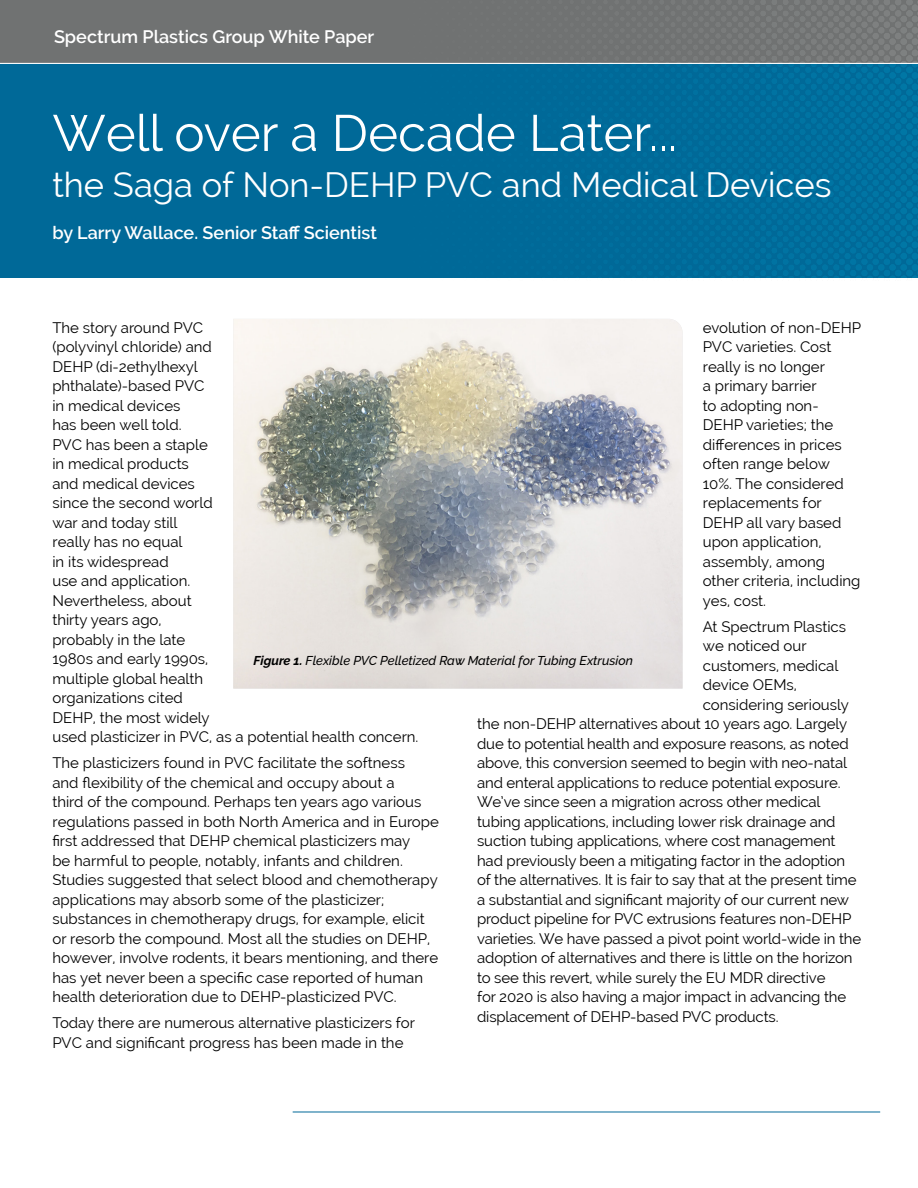
<style>
.page{position:relative;width:918px;height:1188px;background:#fff}
.page>*{position:absolute;margin:0;border:0;box-sizing:border-box;transform-origin:0 0}
.Page_Title{font:51px "Raleway";color:#fff}
.Page_Title-2{font:34.5px "Raleway";color:#fff}
.Page_Title-3{font:600 18px "Raleway";color:#fff}
.Body_copy{font:15px/19.5px "Raleway";color:#000}
.Body_copy-2{font:italic 500 12.75px "Raleway";color:#000}
.s1{font-weight:700}
</style>
<div class="page">
<hr style="left:293px;top:1112px;width:587px;height:1px;background:#006998">
<div style="left:0;top:57px;width:918px;height:221px;background:#006998"></div>
<div style="left:0;top:0;width:918px;height:63px;background:#707272"></div>
<hr style="left:0;top:63px;width:918px;height:1px;background:#fff">
<img style="left:341px;top:0;width:577px;height:278px">
<img style="left:233px;top:319px;width:450px;height:370px">
<p class="Page_Title-3" style="left:54px;top:27px;width:322px">Spectrum Plastics Group White Paper</p>
<p class="Page_Title" style="left:52px;top:103px;width:627px">Well over a Decade Later...</p>
<p class="Page_Title-2" style="left:52px;top:165px;width:781px">the Saga of Non-DEHP PVC and Medical Devices</p>
<p class="Page_Title-3" style="left:52px;top:223px;width:326px">by Larry Wallace. Senior Staff Scientist</p>
<p class="Body_copy" style="left:703px;top:318px;width:160px">evolution of non-DEHP<br>PVC varieties. Cost really is no longer<br>a primary barrier<br>to adopting non-<br>DEHP varieties; the differences in prices often range below<br>10%. The considered replacements for<br>DEHP all vary based upon application, assembly, among other criteria, including yes, cost.</p>
<p class="Body_copy" style="left:703px;top:617px;width:145px">At Spectrum Plastics</p>
<p class="Body_copy" style="left:703px;top:636px;width:105px">we noticed our</p>
<p class="Body_copy" style="left:703px;top:656px;width:137px">customers, medical</p>
<p class="Body_copy" style="left:703px;top:675px;width:96px">device OEMs,</p>
<p class="Body_copy" style="left:703px;top:695px;width:148px">considering seriously</p>
<p class="Body_copy" style="left:477px;top:714px;width:372px">the non-DEHP alternatives about 10 years ago. Largely</p>
<p class="Body_copy" style="left:477px;top:734px;width:373px">due to potential health and exposure reasons, as noted</p>
<p class="Body_copy" style="left:477px;top:753px;width:372px">above, this conversion seemed to begin with neo-natal</p>
<p class="Body_copy" style="left:477px;top:773px;width:365px">and enteral applications to reduce potential exposure.</p>
<p class="Body_copy" style="left:477px;top:792px;width:345px">We’ve since seen a migration across other medical</p>
<p class="Body_copy" style="left:477px;top:812px;width:360px">tubing applications, including lower risk drainage and</p>
<p class="Body_copy" style="left:477px;top:831px;width:360px">suction tubing applications, where cost management</p>
<p class="Body_copy" style="left:477px;top:851px;width:370px">had previously been a mitigating factor in the adoption</p>
<p class="Body_copy" style="left:477px;top:870px;width:381px">of the alternatives. It is fair to say that at the present time</p>
<p class="Body_copy" style="left:477px;top:890px;width:374px">a substantial and significant majority of our current new</p>
<p class="Body_copy" style="left:477px;top:909px;width:376px">product pipeline for PVC extrusions features non-DEHP</p>
<p class="Body_copy" style="left:477px;top:929px;width:386px">varieties. We have passed a pivot point world-wide in the</p>
<p class="Body_copy" style="left:477px;top:948px;width:377px">adoption of alternatives and there is little on the horizon</p>
<p class="Body_copy" style="left:477px;top:968px;width:350px">to see this revert, while surely the EU MDR directive</p>
<p class="Body_copy" style="left:477px;top:987px;width:371px">for 2020 is also having a major impact in advancing the</p>
<p class="Body_copy" style="left:477px;top:1007px;width:303px">displacement of DEHP-based PVC products.</p>
<p class="Body_copy" style="left:52px;top:318px;width:368px">The story around PVC<br>(polyvinyl chloride) and<br>DEHP (di-2ethylhexyl<br>phthalate)-based PVC<br>in medical devices<br>has been well told.<br>PVC has been a staple<br>in medical products<br>and medical devices<br>since the second world<br>war and today still<br>really has no equal<br>in its widespread<br>use and application.<br>Nevertheless, about<br>thirty years ago,<br>probably in the late<br>1980s and early 1990s,<br>multiple global health<br>organizations cited<br>DEHP, the most widely<br>used plasticizer in PVC, as a potential health concern.</p>
<p class="Body_copy" style="left:52px;top:753px;width:388px">The plasticizers found in PVC facilitate the softness<br>and flexibility of the chemical and occupy about a<br>third of the compound. Perhaps ten years ago various regulations passed in both North America and in Europe first addressed that DEHP chemical plasticizers may<br>be harmful to people, notably, infants and children.<br>Studies suggested that select blood and chemotherapy applications may absorb some of the plasticizer; substances in chemotherapy drugs, for example, elicit or resorb the compound. Most all the studies on DEHP, however, involve rodents, it bears mentioning, and there has yet never been a specific case reported of human health deterioration due to DEHP-plasticized PVC.</p>
<p class="Body_copy" style="left:52px;top:1013px;width:364px">Today there are numerous alternative plasticizers for<br>PVC and significant progress has been made in the</p>
<p class="Body_copy-2" style="left:253px;top:653px;width:381px"><span class="s1">Figure 1.</span> Flexible PVC Pelletized Raw Material for Tubing Extrusion</p>
</div>
